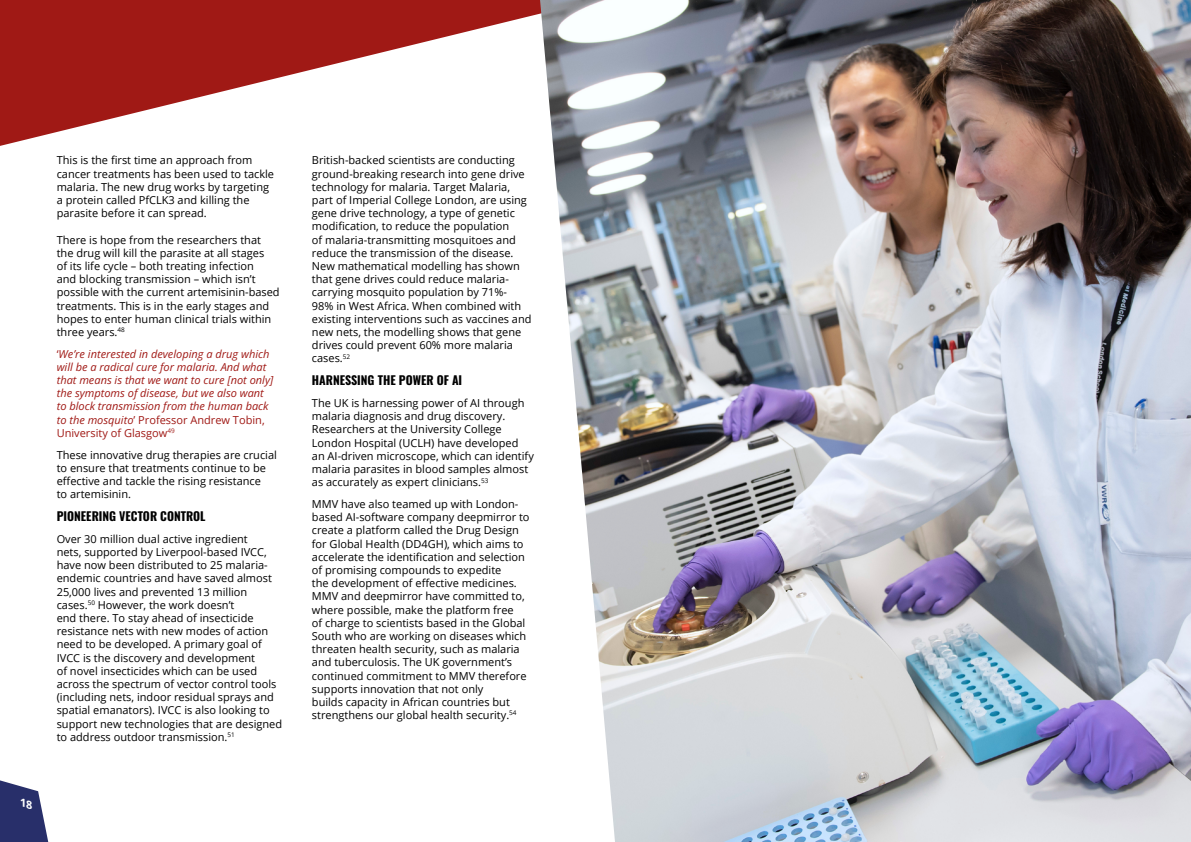
<style>
.page{position:relative;width:1191px;height:842px;background:#fff}
.page>*{position:absolute;margin:0;border:0;box-sizing:border-box;transform-origin:0 0}
.t1{font:12px "Oswald";color:#000}
.t2{font:11px/13.2px "Open Sans";color:#000}
.t3{font:italic 11px/13.2px "Open Sans";color:#a01915}
.s1{font-style:normal}
</style>
<div class="page">
<svg style="left:0;top:0;width:540px;height:146px;fill:#a01915"></svg>
<img style="left:540px;top:0;width:651px;height:842px">
<svg style="left:0;top:780px;width:49px;height:62px"></svg>
<p class="t2" style="left:57px;top:153px;width:219px">This is the first time an approach from cancer treatments has been used to tackle malaria. The new drug works by targeting a protein called PfCLK3 and killing the parasite before it can spread.</p>
<p class="t2" style="left:57px;top:233px;width:224px">There is hope from the researchers that the drug will kill the parasite at all stages<br>of its life cycle – both treating infection<br>and blocking transmission – which isn’t possible with the current artemisinin-based treatments. This is in the early stages and hopes to enter human clinical trials within three years.<sup>48</sup></p>
<p class="t3" style="left:57px;top:347px;width:218px"><span class="s1">‘</span>We’re interested in developing a drug which will be a radical cure for malaria. And what that means is that we want to cure [not only] the symptoms of disease, but we also want to block transmission from the human back to the mosquito<span class="s1">’ Professor Andrew Tobin, University of Glasgow</span><sup>49</sup></p>
<p class="t2" style="left:57px;top:448px;width:222px">These innovative drug therapies are crucial to ensure that treatments continue to be effective and tackle the rising resistance<br>to artemisinin.</p>
<p class="t1" style="left:57px;top:505px;width:150px">PIONEERING VECTOR CONTROL</p>
<p class="t2" style="left:57px;top:532px;width:227px">Over 30 million dual active ingredient<br>nets, supported by Liverpool-based IVCC, have now been distributed to 25 malaria&shy;endemic countries and have saved almost 25,000 lives and prevented 13 million cases.<sup>50</sup> However, the work doesn’t<br>end there. To stay ahead of insecticide resistance nets with new modes of action need to be developed. A primary goal of IVCC is the discovery and development<br>of novel insecticides which can be used across the spectrum of vector control tools (including nets, indoor residual sprays and spatial emanators). IVCC is also looking to support new technologies that are designed to address outdoor transmission.<sup>51</sup></p>
<p class="t2" style="left:312px;top:153px;width:221px">British-backed scientists are conducting ground-breaking research into gene drive technology for malaria. Target Malaria, part of Imperial College London, are using gene drive technology, a type of genetic modification, to reduce the population<br>of malaria-transmitting mosquitoes and reduce the transmission of the disease.<br>New mathematical modelling has shown that gene drives could reduce malaria&shy;carrying mosquito population by 71%-<br>98% in West Africa. When combined with existing interventions such as vaccines and new nets, the modelling shows that gene drives could prevent 60% more malaria cases.<sup>52</sup></p>
<p class="t1" style="left:312px;top:370px;width:152px">HARNESSING THE POWER OF AI</p>
<p class="t2" style="left:312px;top:396px;width:223px">The UK is harnessing power of AI through malaria diagnosis and drug discovery.<br>Researchers at the University College London Hospital (UCLH) have developed an AI-driven microscope, which can identify malaria parasites in blood samples almost as accurately as expert clinicians.<sup>53</sup></p>
<p class="t2" style="left:312px;top:497px;width:219px">MMV have also teamed up with London&shy;based AI-software company deepmirror to create a platform called the Drug Design for Global Health (DD4GH), which aims to accelerate the identification and selection of promising compounds to expedite<br>the development of effective medicines.<br>MMV and deepmirror have committed to, where possible, make the platform free<br>of charge to scientists based in the Global South who are working on diseases which threaten health security, such as malaria and tuberculosis. The UK government’s continued commitment to MMV therefore supports innovation that not only<br>builds capacity in African countries but strengthens our global health security.<sup>54</sup></p>
</div>
